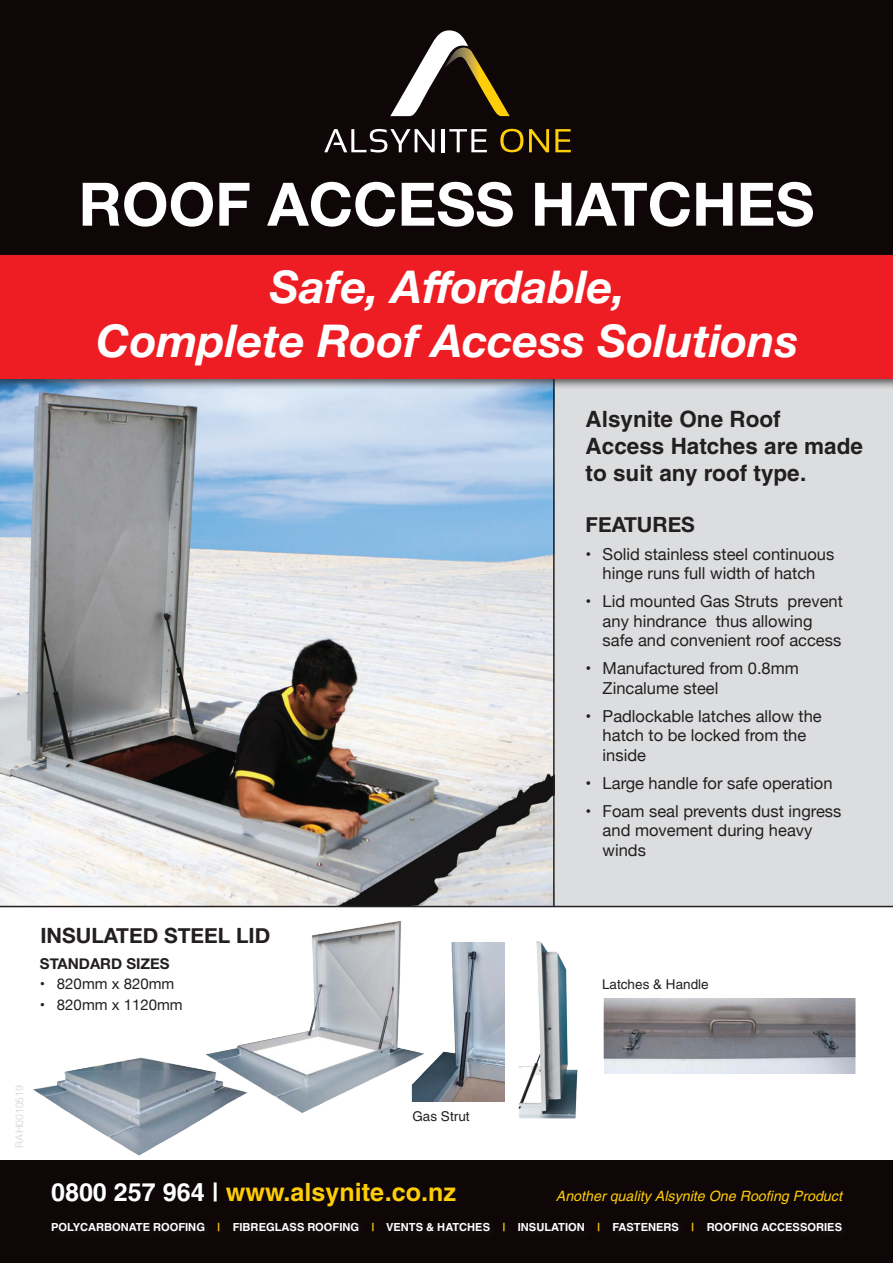
<style>
.page{position:relative;width:893px;height:1263px;background:#fff}
.page>*{position:absolute;margin:0;border:0;box-sizing:border-box;transform-origin:0 0}
.t1{font:700 60px "Helvetica Neue";color:#fff}
.t2{font:italic 700 45px/54px "Helvetica Neue";color:#fff;text-align:center}
.t3{font:700 25.2px "Helvetica";color:#fecd08}
.t4{font:700 22.5px/27px "Helvetica";color:#231f20}
.t5{font:700 21px "Helvetica Neue";color:#231f20}
.t6{font:16.5px/19.5px "Helvetica Neue";color:#231f20}
.t7{font:15px "Helvetica Neue";color:#231f20}
.t8{font:700 15px "Helvetica Neue";color:#231f20}
.t9{font:italic 14.25px "Helvetica";color:#fecd08}
.t10{font:13.5px "Helvetica";color:#231f20}
.t11{font:700 11.1px "Helvetica";color:#fff}
.t12{font:300 10.5px "Helvetica";color:#d1d2d4}
.s1{color:#fff}
.s2{color:#fecd08}
</style>
<div class="page">
<div style="left:0;top:351px;width:893px;height:556px;background:#dcdddf"></div>
<img style="left:0;top:390px;width:553px;height:516px">
<hr style="left:553px;top:364px;width:2px;height:543px;background:#231f20">
<div style="left:0;top:0;width:893px;height:340px;background:#0e0607"></div>
<div style="left:0;top:250px;width:893px;height:140px;background:#231f20;opacity:.75"></div>
<div style="left:0;top:255px;width:893px;height:123px;background:#ee1d23"></div>
<div style="left:0;top:1161px;width:893px;height:102px;background:#0e0607"></div>
<img style="left:431px;top:942px;width:56px;height:159px">
<img style="left:603px;top:998px;width:253px;height:76px">
<img style="left:228px;top:921px;width:203px;height:192px">
<img style="left:22px;top:1050px;width:234px;height:111px">
<img style="left:487px;top:941px;width:91px;height:178px">
<hr style="left:0;top:906px;width:893px;height:1px;background:#231f20">
<svg style="left:324px;top:129px;width:111px;height:23px"></svg>
<hr style="left:441px;top:129px;width:3px;height:23px;background:#fff">
<svg style="left:449px;top:129px;width:38px;height:23px"></svg>
<svg style="left:500px;top:129px;width:23px;height:23px"></svg>
<svg style="left:529px;top:129px;width:20px;height:23px"></svg>
<svg style="left:555px;top:129px;width:16px;height:23px"></svg>
<svg style="left:390px;top:30px;width:120px;height:86px"></svg>
<h1 class="t1" style="left:79px;top:157px;width:737px">ROOF ACCESS HATCHES</h1>
<h2 class="t2" style="left:97px;top:261px;width:703px">Safe, Affordable,<br>Complete Roof Access Solutions</h2>
<h3 class="t4" style="left:586px;top:405px;width:279px">Alsynite One Roof<br>Access Hatches are made to suit any roof type.</h3>
<p class="t5" style="left:40px;top:919px;width:231px">INSULATED STEEL LID</p>
<p class="t8" style="left:40px;top:952px;width:131px">STANDARD SIZES</p>
<p class="t7" style="left:40px;top:973px;width:136px">• 820mm x 820mm</p>
<p class="t7" style="left:40px;top:993px;width:144px">• 820mm x 1120mm</p>
<p class="t5" style="left:586px;top:508px;width:111px">FEATURES</p>
<p class="t6" style="left:586px;top:545px;width:250px;text-align:center">• Solid stainless steel continuous hinge runs full width of hatch</p>
<p class="t6" style="left:603px;top:593px;width:242px;text-indent:-17px">• Lid mounted Gas Struts prevent any hindrance thus allowing safe and convenient roof access</p>
<p class="t6" style="left:603px;top:660px;width:198px;text-indent:-17px">• Manufactured from 0.8mm<br>Zincalume steel</p>
<p class="t6" style="left:603px;top:707px;width:221px;text-indent:-17px">• Padlockable latches allow the hatch to be locked from the inside</p>
<p class="t6" style="left:586px;top:774px;width:248px">• Large handle for safe operation</p>
<p class="t6" style="left:603px;top:802px;width:240px;text-indent:-17px">• Foam seal prevents dust ingress and movement during heavy winds</p>
<p class="t10" style="left:602px;top:976px;width:108px">Latches &amp; Handle</p>
<p class="t12" style="left:13px;top:1147px;width:64px;rotate:-90deg">RAH0010519</p>
<p class="t10" style="left:412px;top:1109px;width:59px">Gas Strut</p>
<h3 class="t3" style="left:51px;top:1176px;width:407px"><span class="s1">0800 257 964 |</span> www.alsynite.co.nz</h3>
<p class="t9" style="left:556px;top:1188px;width:288px">Another quality Alsynite One Roofing Product</p>
<p class="t11" style="left:51px;top:1220px;width:792px">POLYCARBONATE ROOFING <span class="s2">|</span> FIBREGLASS ROOFING <span class="s2">|</span> VENTS &amp; HATCHES <span class="s2">|</span> INSULATION <span class="s2">|</span> FASTENERS <span class="s2">|</span> ROOFING ACCESSORIES</p>
</div>
